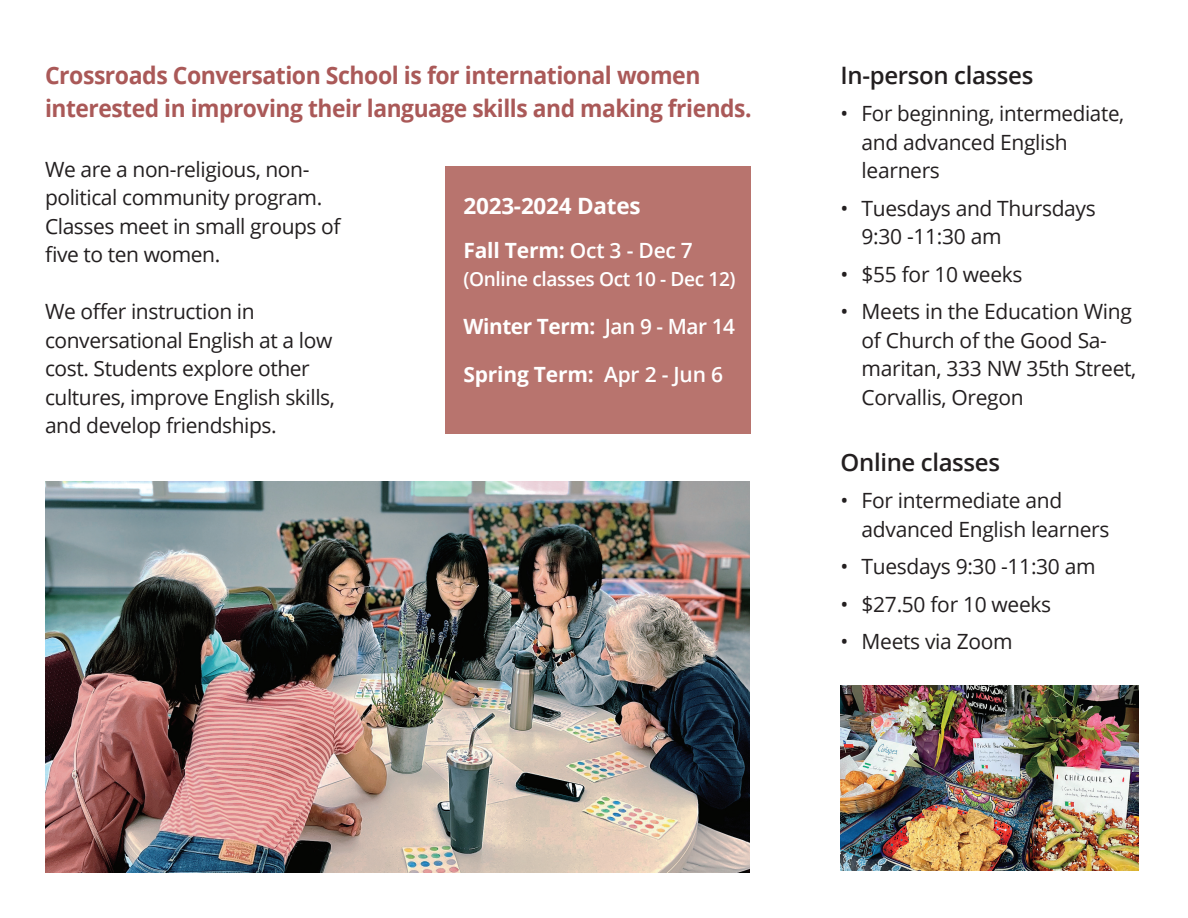
<style>
.page{position:relative;width:1188px;height:918px;background:#fff}
.page>*{position:absolute;margin:0;border:0;box-sizing:border-box;transform-origin:0 0}
.t1{font:700 24px/33px "Open Sans";letter-spacing:-.02em;color:#aa5958;scale:.96 1}
.t2{font:600 24px "Open Sans";letter-spacing:-.015em;color:#231f20}
.t3{font:700 22.5px "Open Sans";letter-spacing:-.01em;color:#fff}
.t4{font:21px/28.5px "Open Sans";letter-spacing:-.015em;color:#231f20}
.t5{font:700 21px "Open Sans";letter-spacing:-.01em;color:#fff}
.t6{font:600 19.5px "Open Sans";letter-spacing:-.02em;color:#fff}
.s1{font-weight:600}
</style>
<div class="page">
<img style="left:45px;top:482px;width:705px;height:391px">
<img style="left:840px;top:686px;width:298px;height:185px">
<div style="left:445px;top:166px;width:306px;height:267px;background:#b8746e"></div>
<p class="t1" style="left:45px;top:59px;width:738px">Crossroads Conversation School is for international women interested in improving their language skills and making friends.</p>
<p class="t4" style="left:45px;top:154px;width:297px">We are a non-religious, non&shy;political community program.<br>Classes meet in small groups of five to ten women.</p>
<p class="t3" style="left:464px;top:190px;width:179px">2023-2024 Dates</p>
<p class="t5" style="left:464px;top:235px;width:231px">Fall Term: <span class="s1">Oct 3 - Dec 7</span></p>
<p class="t6" style="left:464px;top:266px;width:274px">(Online classes Oct 10 - Dec 12)</p>
<p class="t5" style="left:464px;top:312px;width:273px">Winter Term: <span class="s1">Jan 9 - Mar 14</span></p>
<p class="t5" style="left:464px;top:360px;width:261px">Spring Term: <span class="s1">Apr 2 - Jun 6</span></p>
<p class="t4" style="left:45px;top:297px;width:291px">We offer instruction in conversational English at a low cost. Students explore other cultures, improve English skills, and develop friendships.</p>
<p class="t2" style="left:841px;top:59px;width:194px">In-person classes</p>
<p class="t4" style="left:862px;top:99px;width:264px;text-indent:-21px">• For beginning, intermediate, and advanced English learners</p>
<p class="t4" style="left:862px;top:193px;width:236px;text-indent:-21px">• Tuesdays and Thursdays<br>9:30 -11:30 am</p>
<p class="t4" style="left:841px;top:259px;width:184px">• $55 for 10 weeks</p>
<p class="t4" style="left:862px;top:297px;width:276px;text-indent:-21px">• Meets in the Education Wing of Church of the Good Sa&shy;maritan, 333 NW 35th Street,<br>Corvallis, Oregon</p>
<p class="t2" style="left:841px;top:446px;width:161px">Online classes</p>
<p class="t4" style="left:862px;top:486px;width:249px;text-indent:-21px">• For intermediate and advanced English learners</p>
<p class="t4" style="left:841px;top:552px;width:257px">• Tuesdays 9:30 -11:30 am</p>
<p class="t4" style="left:841px;top:589px;width:212px">• $27.50 for 10 weeks</p>
<p class="t4" style="left:841px;top:627px;width:174px">• Meets via Zoom</p>
</div>
